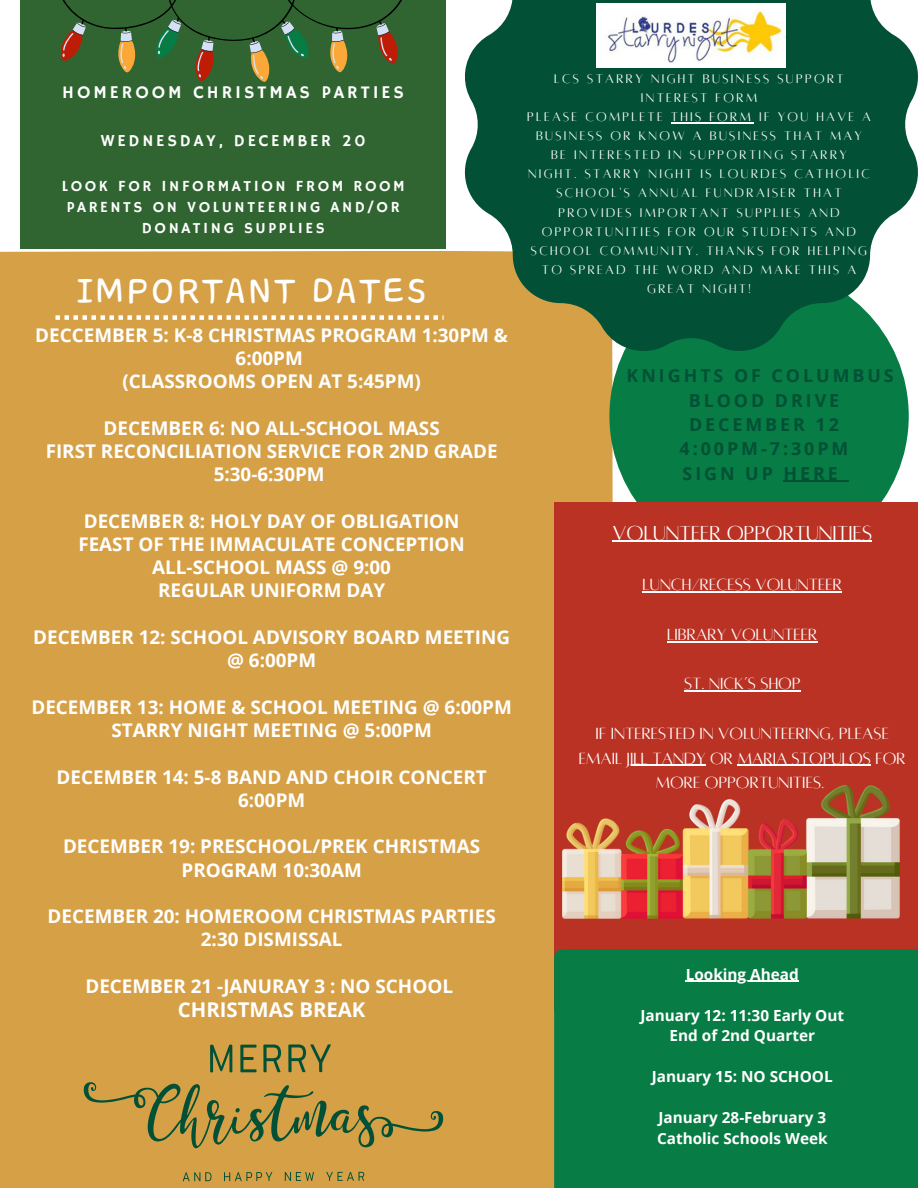
<style>
.page{position:relative;width:918px;height:1188px;background:#fff}
.page>*{position:absolute;margin:0;border:0;box-sizing:border-box;transform-origin:0 0}
.t1{font:44.55px "Core Bandi Face";color:#fff}
.t2{font:22.35px "Alta regular";color:#fff}
.t3{font:700 20.4px "Open Sans";color:#fff}
.t4{font:700 18.9px/23.2px "Open Sans";color:#fff;text-align:center}
.t5{font:18px "Hammersmith One";letter-spacing:.165em;color:#fff}
.t6{font:17.85px/24.8px "Alta regular";color:#fff;text-align:center}
.t7{font:700 17.85px "Open Sans";letter-spacing:.165em;color:#025136}
.t8{font:16.65px "Hammersmith One";letter-spacing:.165em;color:#fff}
.t9{font:15.45px/21.1px "Hammersmith One";letter-spacing:.165em;color:#fff;text-align:center}
.t10{font:700 15.3px "Open Sans";color:#fff}
.t11{font:13.8px/19.2px "Alta regular";letter-spacing:.165em;color:#fff;text-align:center}
</style>
<div class="page">
<div style="left:0;top:248px;width:614px;height:940px;background:#d6a047"></div>
<div style="left:609px;top:266px;width:300px;height:300px;background:#087c45;border-radius:50%"></div>
<svg style="left:465px;top:0;width:453px;height:351px;background:#266749"></svg>
<div style="left:554px;top:502px;width:364px;height:509px;background:#ba3224"></div>
<svg style="left:55px;top:315px;width:389px;height:5px"></svg>
<div style="left:21px;top:0;width:425px;height:248px;background:#306531"></div>
<svg style="left:61px;top:0;width:341px;height:82px"></svg>
<svg style="left:183px;top:1172px;width:28px;height:9px"></svg>
<svg style="left:224px;top:1172px;width:48px;height:9px"></svg>
<svg style="left:285px;top:1172px;width:29px;height:9px"></svg>
<svg style="left:326px;top:1172px;width:38px;height:9px"></svg>
<svg style="left:210px;top:1045px;width:22px;height:27px"></svg>
<svg style="left:240px;top:1045px;width:17px;height:27px"></svg>
<svg style="left:263px;top:1045px;width:18px;height:27px"></svg>
<svg style="left:288px;top:1044px;width:43px;height:28px"></svg>
<svg style="left:84px;top:1082px;width:359px;height:66px;background:#b39344"></svg>
<img style="left:563px;top:785px;width:336px;height:133px">
<img style="left:597px;top:4px;width:189px;height:64px">
<div style="left:554px;top:949px;width:364px;height:239px;background:#087c45"></div>
<hr style="left:686px;top:981px;width:113px;height:1px;background:#fff">
<hr style="left:612px;top:541px;width:260px;height:1px;background:#fff">
<hr style="left:643px;top:592px;width:199px;height:1px;background:#fff">
<hr style="left:667px;top:641px;width:151px;height:1px;background:#fff">
<hr style="left:684px;top:691px;width:117px;height:1px;background:#fff">
<hr style="left:627px;top:765px;width:79px;height:1px;background:#fff">
<hr style="left:738px;top:765px;width:133px;height:1px;background:#fff">
<hr style="left:783px;top:481px;width:58px;height:1px;background:#025136">
<hr style="left:671px;top:122px;width:82px;height:1px;background:#fff">
<p class="t5" style="left:62px;top:81px;width:343px">HOMEROOM CHRISTMAS PARTIES</p>
<p class="t8" style="left:101px;top:131px;width:266px">WEDNESDAY, DECEMBER 20</p>
<p class="t9" style="left:62px;top:176px;width:344px">LOOK FOR INFORMATION FROM ROOM<br>PARENTS ON VOLUNTEERING AND/OR<br>DONATING SUPPLIES</p>
<p class="t1" style="left:76px;top:267px;width:353px">IMPORTANT DATES</p>
<p class="t4" style="left:35px;top:323px;width:474px">DECCEMBER 5: K-8 CHRISTMAS PROGRAM 1:30PM &amp;<br>6:00PM</p>
<p class="t4" style="left:122px;top:369px;width:300px">(CLASSROOMS OPEN AT 5:45PM)</p>
<p class="t4" style="left:104px;top:416px;width:338px">DECEMBER 6: NO ALL-SCHOOL MASS</p>
<p class="t4" style="left:46px;top:439px;width:453px">FIRST RECONCILIATION SERVICE FOR 2ND GRADE<br>5:30-6:30PM</p>
<p class="t4" style="left:84px;top:509px;width:377px">DECEMBER 8: HOLY DAY OF OBLIGATION</p>
<p class="t4" style="left:78px;top:532px;width:388px">FEAST OF THE IMMACULATE CONCEPTION</p>
<p class="t4" style="left:152px;top:555px;width:240px">ALL-SCHOOL MASS @ 9:00</p>
<p class="t4" style="left:158px;top:579px;width:229px">REGULAR UNIFORM DAY</p>
<p class="t4" style="left:33px;top:625px;width:478px">DECEMBER 12: SCHOOL ADVISORY BOARD MEETING @ 6:00PM</p>
<p class="t4" style="left:31px;top:695px;width:482px">DECEMBER 13: HOME &amp; SCHOOL MEETING @ 6:00PM</p>
<p class="t4" style="left:111px;top:718px;width:322px">STARRY NIGHT MEETING @ 5:00PM</p>
<p class="t4" style="left:57px;top:765px;width:432px">DECEMBER 14: 5-8 BAND AND CHOIR CONCERT<br>6:00PM</p>
<p class="t4" style="left:63px;top:834px;width:419px">DECEMBER 19: PRESCHOOL/PREK CHRISTMAS<br>PROGRAM 10:30AM</p>
<p class="t4" style="left:48px;top:904px;width:450px">DECEMBER 20: HOMEROOM CHRISTMAS PARTIES</p>
<p class="t4" style="left:201px;top:927px;width:143px">2:30 DISMISSAL</p>
<p class="t4" style="left:85px;top:974px;width:369px">DECEMBER 21 -JANURAY 3 : NO SCHOOL</p>
<p class="t3" style="left:178px;top:996px;width:189px">CHRISTMAS BREAK</p>
<p class="t11" style="left:554px;top:69px;width:291px">LCS STARRY NIGHT BUSINESS SUPPORT<br>INTEREST FORM</p>
<p class="t11" style="left:527px;top:107px;width:345px">PLEASE COMPLETE THIS FORM IF YOU HAVE A BUSINESS OR KNOW A BUSINESS THAT MAY BE INTERESTED IN SUPPORTING STARRY NIGHT. STARRY NIGHT IS LOURDES CATHOLIC SCHOOL'S ANNUAL FUNDRAISER THAT PROVIDES IMPORTANT SUPPLIES AND OPPORTUNITIES FOR OUR STUDENTS AND SCHOOL COMMUNITY. THANKS FOR HELPING TO SPREAD THE WORD AND MAKE THIS A GREAT NIGHT!</p>
<p class="t7" style="left:627px;top:363px;width:269px">KNIGHTS OF COLUMBUS</p>
<p class="t7" style="left:689px;top:387px;width:152px">BLOOD DRIVE</p>
<p class="t7" style="left:689px;top:412px;width:151px">DECEMBER 12</p>
<p class="t7" style="left:680px;top:436px;width:170px">4:00PM-7:30PM</p>
<p class="t7" style="left:683px;top:461px;width:157px">SIGN UP HERE</p>
<p class="t2" style="left:612px;top:522px;width:261px">VOLUNTEER OPPORTUNITIES</p>
<p class="t6" style="left:643px;top:573px;width:201px">LUNCH/RECESS VOLUNTEER</p>
<p class="t6" style="left:667px;top:622px;width:152px">LIBRARY VOLUNTEER</p>
<p class="t6" style="left:684px;top:672px;width:118px">ST. NICK’S SHOP</p>
<p class="t6" style="left:579px;top:721px;width:328px">IF INTERESTED IN VOLUNTEERING, PLEASE<br>EMAIL JILL TANDY OR MARIA STOPULOS FOR<br>MORE OPPORTUNITIES.</p>
<p class="t10" style="left:686px;top:964px;width:115px">Looking Ahead</p>
<p class="t10" style="left:640px;top:1005px;width:205px">January 12: 11:30 Early Out</p>
<p class="t10" style="left:670px;top:1025px;width:147px">End of 2nd Quarter</p>
<p class="t10" style="left:652px;top:1066px;width:182px">January 15: NO SCHOOL</p>
<p class="t10" style="left:658px;top:1107px;width:169px">January 28-February 3</p>
<p class="t10" style="left:657px;top:1127px;width:172px">Catholic Schools Week</p>
</div>
